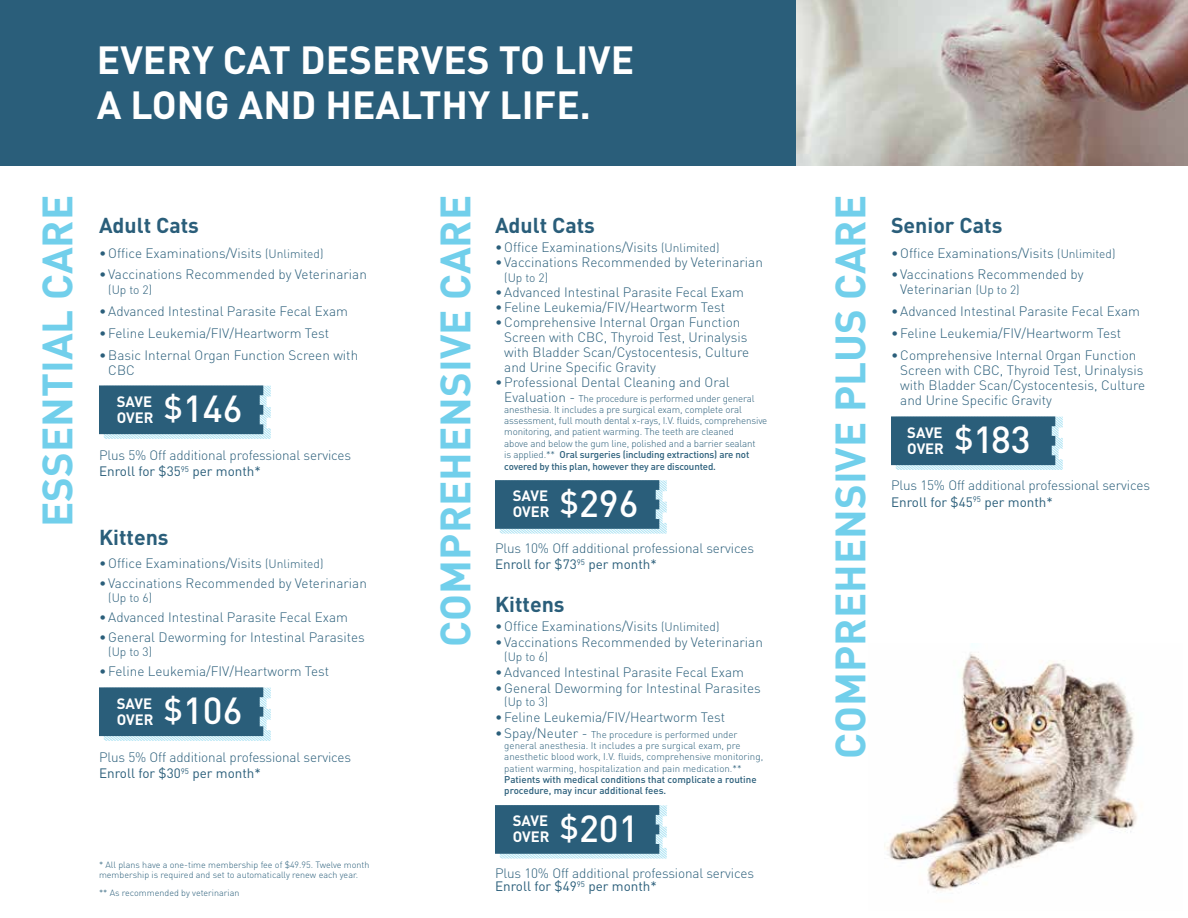
<style>
.page{position:relative;width:1188px;height:918px;background:#fff}
.page>*{position:absolute;margin:0;border:0;box-sizing:border-box;transform-origin:0 0}
.t1{font:700 41.85px "DIN";color:#71cfeb}
.t2{font:700 38.85px/44.5px "DIN";color:#fff}
.t3{font:700 21.3px "DIN";color:#2a5e7a}
.t4{font:700 14.85px/15.9px "DIN";color:#fff}
.t5{font:300 13.5px/15px "DIN";color:#2a5e7a}
.t6{font:300 12px "DIN";letter-spacing:-.005em;color:#2a5e7a}
.t7{font:300 9.75px/11.4px "DIN";letter-spacing:-.015em;color:#2a5e7a}
.t8{font:500 9.75px/11.2px "DIN";color:#2a5e7a}
.t9{font:300 9px/10.5px "DIN";color:#2a5e7a}
.s1{font-size:12px}
.s2{font-size:13.5px}
.s3{font-weight:500}
.s4{font-weight:500;font-size:37.2px}
.s5{font-weight:400}
</style>
<div class="page">
<svg style="left:495px;top:480px;width:172px;height:54px;background:#42738c"></svg>
<svg style="left:495px;top:805px;width:172px;height:54px;background:#42738c"></svg>
<svg style="left:891px;top:416px;width:172px;height:54px;background:#42738c"></svg>
<svg style="left:99px;top:687px;width:172px;height:54px;background:#42738c"></svg>
<svg style="left:99px;top:385px;width:172px;height:54px;background:#42738c"></svg>
<img style="left:884px;top:643px;width:253px;height:248px">
<div style="left:0;top:0;width:796px;height:166px;background:#2a5e7a"></div>
<img style="left:796px;top:0;width:392px;height:166px">
<h2 class="t2" style="left:97px;top:36px;width:539px">EVERY CAT DESERVES TO LIVE<br>A LONG AND HEALTHY LIFE.</h2>
<h1 class="t1" style="left:30px;top:527px;width:333px;rotate:-90deg">ESSENTIAL CARE</h1>
<h1 class="t1" style="left:428px;top:647px;width:453px;rotate:-90deg">COMPREHENSIVE CARE</h1>
<h1 class="t1" style="left:823px;top:759px;width:566px;rotate:-90deg">COMPREHENSIVE PLUS CARE</h1>
<h3 class="t3" style="left:99px;top:212px;width:102px">Adult Cats</h3>
<p class="t5" style="left:99px;top:245px;width:226px">•Office Examinations/Visits <span class="s1">(Unlimited)</span></p>
<p class="t5" style="left:99px;top:267px;width:269px">• Vaccinations Recommended by Veterinarian</p>
<p class="t6" style="left:108px;top:283px;width:45px">(Up to 2)</p>
<p class="t5" style="left:99px;top:304px;width:250px">•Advanced Intestinal Parasite Fecal Exam</p>
<p class="t5" style="left:99px;top:325px;width:232px">• Feline Leukemia/FIV/Heartworm Test</p>
<p class="t5" style="left:108px;top:347px;width:251px;text-indent:-9px">•Basic Internal Organ Function Screen with<br>CBC</p>
<h3 class="t3" style="left:495px;top:212px;width:102px">Adult Cats</h3>
<p class="t5" style="left:495px;top:239px;width:226px">•Office Examinations/Visits <span class="s1">(Unlimited)</span></p>
<p class="t5" style="left:495px;top:254px;width:269px">• Vaccinations Recommended by Veterinarian</p>
<p class="t6" style="left:504px;top:270px;width:45px">(Up to 2)</p>
<p class="t5" style="left:495px;top:284px;width:250px">•Advanced Intestinal Parasite Fecal Exam</p>
<p class="t5" style="left:495px;top:299px;width:232px">•Feline Leukemia/FIV/Heartworm Test</p>
<p class="t5" style="left:504px;top:314px;width:246px;text-indent:-9px">•Comprehensive Internal Organ Function Screen with CBC, Thyroid Test, Urinalysis with Bladder Scan/Cystocentesis, Culture and Urine Specific Gravity</p>
<p class="t5" style="left:495px;top:374px;width:236px">•Professional Dental Cleaning and Oral</p>
<p class="t7" style="left:504px;top:392px;width:265px"><span class="s2">Evaluation -</span> The procedure is performed under general anesthesia. It includes a pre surgical exam, complete oral assessment, full mouth dental x-rays, I.V. fluids, comprehensive monitoring, and patient warming. The teeth are cleaned<br>above and below the gum line, polished and a barrier sealant<br>is applied.** <span class="s3">Oral surgeries (including extractions) are not covered by this plan, however they are discounted.</span></p>
<p class="t4" style="left:117px;top:393px;width:127px">SAVE<br>OVER <sup>$</sup><span class="s4">146</span></p>
<p class="t5" style="left:99px;top:447px;width:254px;line-height:16.2px">Plus 5% Off additional professional services<br><span class="s5">Enroll for $35</span><sup>95</sup> <span class="s5">per month*</span></p>
<p class="t4" style="left:513px;top:487px;width:127px">SAVE<br>OVER <sup>$</sup><span class="s4">296</span></p>
<h3 class="t3" style="left:99px;top:524px;width:71px">Kittens</h3>
<p class="t5" style="left:99px;top:556px;width:226px">•Office Examinations/Visits <span class="s1">(Unlimited)</span></p>
<p class="t5" style="left:99px;top:576px;width:269px">• Vaccinations Recommended by Veterinarian</p>
<p class="t6" style="left:108px;top:590px;width:45px">(Up to 6)</p>
<p class="t5" style="left:99px;top:610px;width:250px">•Advanced Intestinal Parasite Fecal Exam</p>
<p class="t5" style="left:99px;top:630px;width:267px">•General Deworming for Intestinal Parasites</p>
<p class="t6" style="left:108px;top:644px;width:45px">(Up to 3)</p>
<p class="t5" style="left:99px;top:664px;width:232px">• Feline Leukemia/FIV/Heartworm Test</p>
<p class="t5" style="left:495px;top:540px;width:261px;line-height:16.2px">Plus 10% Off additional professional services<br><span class="s5">Enroll for $73</span><sup>95</sup> <span class="s5">per month*</span></p>
<h3 class="t3" style="left:495px;top:590px;width:71px">Kittens</h3>
<p class="t5" style="left:495px;top:619px;width:226px">•Office Examinations/Visits <span class="s1">(Unlimited)</span></p>
<p class="t5" style="left:495px;top:635px;width:269px">• Vaccinations Recommended by Veterinarian</p>
<p class="t6" style="left:504px;top:649px;width:45px">(Up to 6)</p>
<p class="t5" style="left:495px;top:664px;width:250px">•Advanced Intestinal Parasite Fecal Exam</p>
<p class="t5" style="left:495px;top:680px;width:267px">•General Deworming for Intestinal Parasites</p>
<p class="t6" style="left:504px;top:694px;width:45px">(Up to 3)</p>
<p class="t5" style="left:495px;top:709px;width:232px">•Feline Leukemia/FIV/Heartworm Test</p>
<p class="t7" style="left:504px;top:729px;width:260px;text-indent:-9px"><span class="s2">•Spay/Neuter -</span> The procedure is performed under general anesthesia. It includes a pre surgical exam, pre anesthetic blood work, I.V. fluids, comprehensive monitoring, patient warming, hospitalization and pain medication.**</p>
<p class="t8" style="left:504px;top:773px;width:254px">Patients with medical conditions that complicate a routine procedure, may incur additional fees.</p>
<p class="t4" style="left:117px;top:695px;width:127px">SAVE<br>OVER <sup>$</sup><span class="s4">106</span></p>
<p class="t5" style="left:99px;top:749px;width:254px;line-height:16.2px">Plus 5% Off additional professional services<br><span class="s5">Enroll for $30</span><sup>95</sup> <span class="s5">per month*</span></p>
<p class="t9" style="left:99px;top:859px;width:272px">* All plans have a one-time membership fee of $49.95. Twelve month membership is required and set to automatically renew each year.</p>
<p class="t9" style="left:99px;top:887px;width:142px">** As recommended by veterinarian</p>
<p class="t4" style="left:513px;top:812px;width:127px">SAVE<br>OVER <sup>$</sup><span class="s4">201</span></p>
<p class="t5" style="left:495px;top:866px;width:261px;line-height:13.5px">Plus 10% Off additional professional services<br><span class="s5">Enroll for $49</span><sup>95</sup> <span class="s5">per month*</span></p>
<h3 class="t3" style="left:891px;top:212px;width:113px">Senior Cats</h3>
<p class="t5" style="left:891px;top:245px;width:226px">•Office Examinations/Visits <span class="s1">(Unlimited)</span></p>
<p class="t5" style="left:900px;top:267px;width:185px;text-indent:-9px">• Vaccinations Recommended by<br>Veterinarian <span class="s1">(Up to 2)</span></p>
<p class="t5" style="left:891px;top:304px;width:250px">•Advanced Intestinal Parasite Fecal Exam</p>
<p class="t5" style="left:891px;top:325px;width:232px">• Feline Leukemia/FIV/Heartworm Test</p>
<p class="t5" style="left:900px;top:347px;width:246px;text-indent:-9px">•Comprehensive Internal Organ Function Screen with CBC, Thyroid Test, Urinalysis with Bladder Scan/Cystocentesis, Culture and Urine Specific Gravity</p>
<p class="t4" style="left:907px;top:424px;width:125px">SAVE<br>OVER <sup>$</sup><span class="s4">183</span></p>
<p class="t5" style="left:891px;top:477px;width:261px;line-height:16.2px">Plus 15% Off additional professional services<br><span class="s5">Enroll for $45</span><sup>95</sup> <span class="s5">per month*</span></p>
</div>
